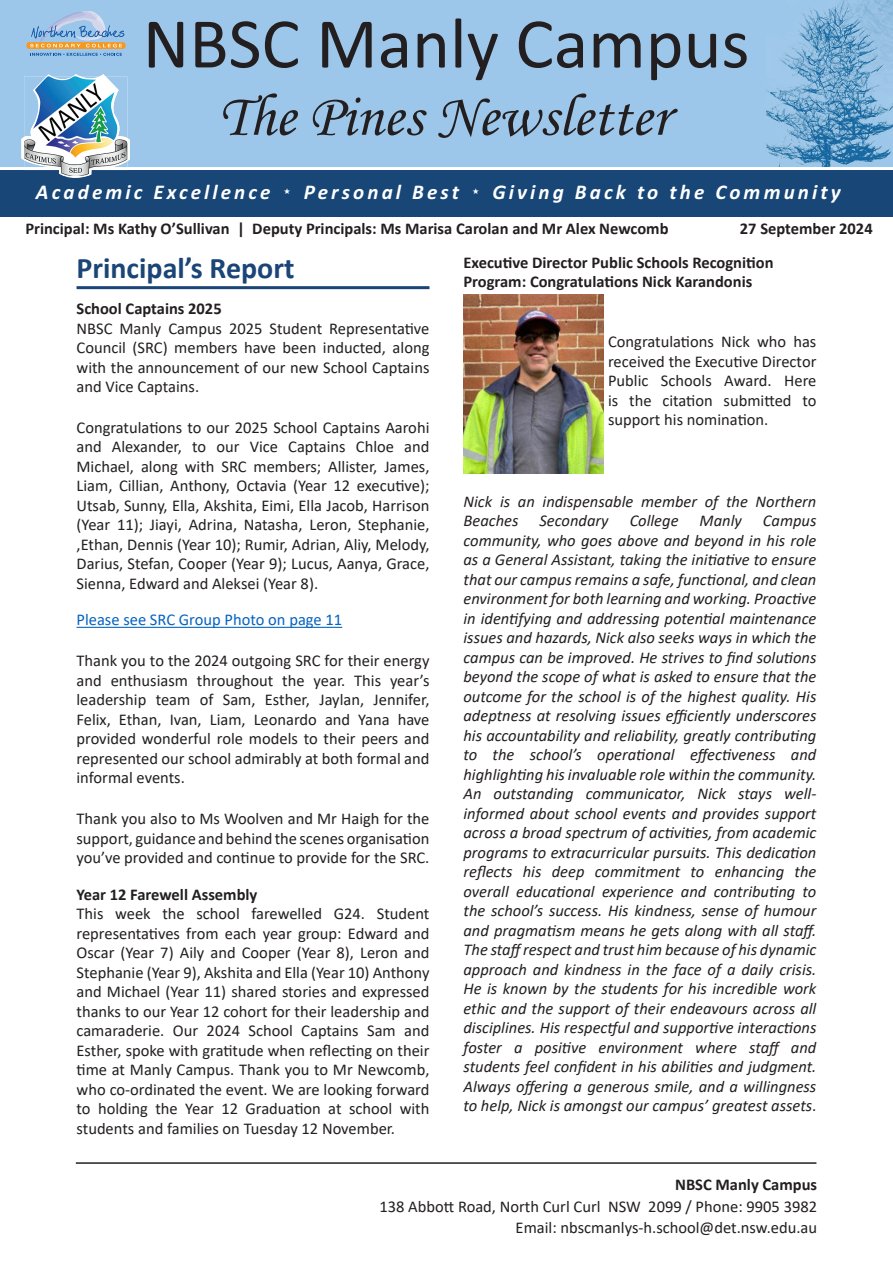
<style>
.page{position:relative;width:893px;height:1263px;background:#fff}
.page>*{position:absolute;margin:0;border:0;box-sizing:border-box;transform-origin:0 0}
.t1{font:72px "Calibri";color:#231f20}
.t2{font:60px "Monotype Corsiva";color:#231f20}
.Mainhead_line_under{font:700 30px "Calibri";color:#1a4576}
.t3{font:italic 700 21px "Calibri";letter-spacing:.15em;color:#fff}
.Body_text{font:16.5px/19.5px "Calibri";color:#231f20;text-align:justify}
.Body_text-2{font:italic 16.5px/19.5px "Calibri";color:#231f20}
.Sub_Heading{font:700 16.5px/19.5px "Calibri";color:#231f20}
.Body_text-3{font:16.5px "Calibri";color:#0563c1}
.s1{font-style:normal}
</style>
<div class="page">
<img style="left:0;top:0;width:893px;height:167px">
<div style="left:0;top:170px;width:893px;height:47px;background:#174677"></div>
<svg style="left:21px;top:74px;width:109px;height:104px"></svg>
<img style="left:24px;top:76px;width:103px;height:100px">
<svg style="left:26px;top:42px;width:100px;height:7px"></svg>
<svg style="left:30px;top:11px;width:94px;height:36px;background:#a6bbcd"></svg>
<svg style="left:30px;top:53px;width:92px;height:3px"></svg>
<hr style="left:76px;top:1162px;width:740px;height:2px;background:#231f20">
<hr style="left:77px;top:286px;width:352px;height:3px;background:#1a4576">
<hr style="left:77px;top:627px;width:265px;height:1px;background:#0563c1">
<img style="left:463px;top:294px;width:141px;height:179px">
<h1 class="t1" style="left:143px;top:-6px;width:608px">NBSC Manly Campus</h1>
<h2 class="t2" style="left:218px;top:80px;width:453px">The Pines Newsletter</h2>
<p class="t3" style="left:36px;top:177px;width:806px">Academic Excellence ⭑ Personal Best ⭑ Giving Back to the Community</p>
<p class="Sub_Heading" style="left:25px;top:218px;width:645px">Principal: Ms Kathy O’Sullivan | Deputy Principals: Ms Marisa Carolan and Mr Alex Newcomb</p>
<p class="Sub_Heading" style="left:740px;top:218px;width:134px">27 September 2024</p>
<p class="Mainhead_line_under" style="left:77px;top:246px;width:219px">Principal’s Report</p>
<p class="Sub_Heading" style="left:77px;top:299px;width:147px">School Captains 2025</p>
<p class="Body_text" style="left:77px;top:318px;width:354px">NBSC Manly Campus 2025 Student Representative Council (SRC) members have been inducted, along with the announcement of our new School Captains and Vice Captains.</p>
<p class="Body_text" style="left:77px;top:417px;width:354px">Congratulations to our 2025 School Captains Aarohi and Alexander, to our Vice Captains Chloe and Michael, along with SRC members; Allister, James, Liam, Cillian, Anthony, Octavia (Year 12 executive); Utsab, Sunny, Ella, Akshita, Eimi, Ella Jacob, Harrison (Year 11); Jiayi, Adrina, Natasha, Leron, Stephanie, ,Ethan, Dennis (Year 10); Rumir, Adrian, Aliy, Melody, Darius, Stefan, Cooper (Year 9); Lucus, Aanya, Grace, Sienna, Edward and Aleksei (Year 8).</p>
<p class="Body_text-3" style="left:77px;top:608px;width:267px">Please see SRC Group Photo on page 11</p>
<p class="Body_text" style="left:77px;top:651px;width:354px">Thank you to the 2024 outgoing SRC for their energy and enthusiasm throughout the year. This year’s leadership team of Sam, Esther, Jaylan, Jennifer, Felix, Ethan, Ivan, Liam, Leonardo and Yana have provided wonderful role models to their peers and represented our school admirably at both formal and informal events.</p>
<p class="Body_text" style="left:77px;top:808px;width:354px">Thank you also to Ms Woolven and Mr Haigh for the support, guidance and behind the scenes organisation you’ve provided and continue to provide for the SRC.</p>
<p class="Sub_Heading" style="left:77px;top:884px;width:182px">Year 12 Farewell Assembly</p>
<p class="Body_text" style="left:77px;top:903px;width:354px">This week the school farewelled G24. Student representatives from each year group: Edward and Oscar (Year 7) Aily and Cooper (Year 8), Leron and Stephanie (Year 9), Akshita and Ella (Year 10) Anthony and Michael (Year 11) shared stories and expressed thanks to our Year 12 cohort for their leadership and camaraderie. Our 2024 School Captains Sam and Esther, spoke with gratitude when reflecting on their time at Manly Campus. Thank you to Mr Newcomb, who co-ordinated the event. We are looking forward to holding the Year 12 Graduation at school with students and families on Tuesday 12 November.</p>
<p class="Sub_Heading" style="left:463px;top:252px;width:312px">Executive Director Public Schools Recognition<br>Program: Congratulations Nick Karandonis</p>
<p class="Body_text" style="left:608px;top:332px;width:210px">Congratulations Nick who has received the Executive Director Public Schools Award. Here is the citation submitted to support his nomination.</p>
<p class="Body_text-2" style="left:463px;top:491px;width:354px">Nick is an indispensable member of the Northern<br>Beaches</p>
<p class="Body_text-2" style="left:539px;top:510px;width:71px">Secondary</p>
<p class="Body_text-2" style="left:630px;top:510px;width:50px">College</p>
<p class="Body_text-2" style="left:700px;top:510px;width:44px">Manly</p>
<p class="Body_text-2" style="left:463px;top:510px;width:354px;text-align:justify;text-indent:299px">Campus community, who goes above and beyond in his role as a General Assistant, taking the initiative to ensure that our campus remains a safe, functional, and clean environment for both learning and working. Proactive in identifying and addressing potential maintenance issues and hazards, Nick also seeks ways in which the campus can be improved. He strives to find solutions beyond the scope of what is asked to ensure that the outcome for the school is of the highest quality. His adeptness at resolving issues efficiently underscores his accountability and reliability, greatly contributing to the school’s operational effectiveness and highlighting his invaluable role within the community.<br>An outstanding communicator, Nick stays well&shy;informed about school events and provides support across a broad spectrum of activities, from academic programs to extracurricular pursuits. This dedication reflects his deep commitment to enhancing the overall educational experience and contributing to the school’s success. His kindness, sense of humour and pragmatism means he gets along with all staff.<br>The staff respect and trust him because of his dynamic approach and kindness in the face of a daily crisis.<br>He is known by the students for his incredible work ethic and the support of their endeavours across all disciplines. His respectful and supportive interactions foster a positive environment where staff and students feel confident in his abilities and judgment.<br>Always offering a generous smile, and a willingness to help, Nick is amongst our campus’ greatest assets<span class="s1">.</span></p>
<p class="Sub_Heading" style="left:675px;top:1175px;width:144px">NBSC Manly Campus</p>
<p class="Body_text" style="left:379px;top:1195px;width:439px;line-height:21.3px;text-align:right">138 Abbott Road, North Curl Curl NSW 2099 / Phone: 9905 3982<br>Email: nbscmanlys-h.school@det.nsw.edu.au</p>
</div>
